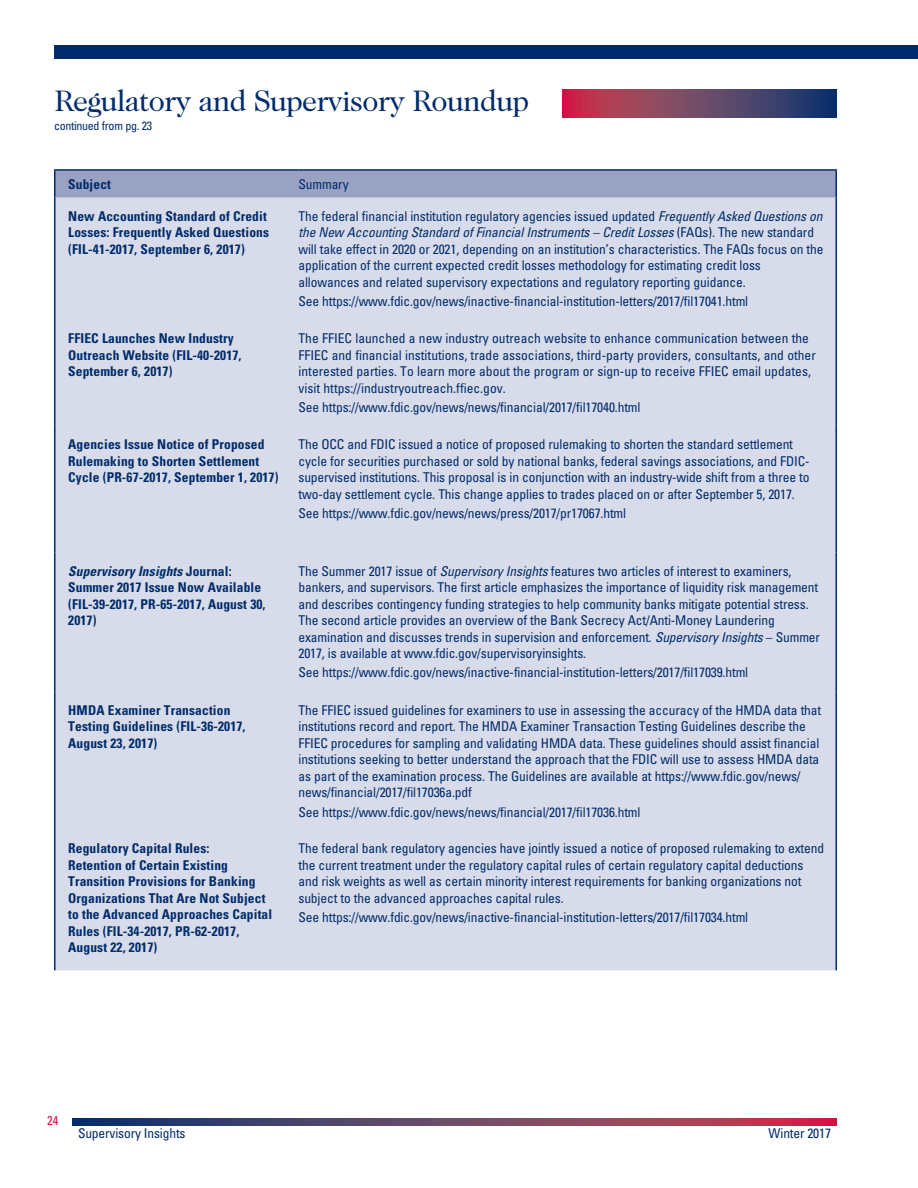
<style>
.page{position:relative;width:918px;height:1188px;background:#fff}
.page>*{position:absolute;margin:0;border:0;box-sizing:border-box;transform-origin:0 0}
.HeadA{font:30px "Caslon 224 Std";letter-spacing:-.025em;color:#002c6b}
.TableText_NoRule{font:condensed 13.5px/16.5px "Univers LT Std";letter-spacing:-.01em;color:#002c6b}
.RoundupTableBold{font:700 condensed 13.5px/16.5px "Univers LT Std";letter-spacing:.01em;color:#002c6b}
.t1{font:condensed 12.75px "Univers LT Std";color:#d20d44}
.t2{font:condensed 12px "Univers LT Std";letter-spacing:-.025em;color:#002c6b}
.s1{font-style:italic}
</style>
<div class="page">
<svg style="left:72px;top:1119px;width:765px;height:6px"></svg>
<svg style="left:562px;top:89px;width:275px;height:28px"></svg>
<div style="left:54px;top:45px;width:864px;height:13px;background:#002c6b"></div>
<div style="left:56px;top:198px;width:780px;height:772px;background:#d8dbe9"></div>
<hr style="left:54px;top:169px;width:244px;height:2px;background:#002c6b">
<hr style="left:54px;top:171px;width:2px;height:27px;background:#002c6b">
<hr style="left:298px;top:169px;width:539px;height:2px;background:#002c6b">
<svg style="left:55px;top:170px;width:782px;height:28px"></svg>
<hr style="left:54px;top:198px;width:2px;height:122px;background:#002c6b">
<hr style="left:836px;top:198px;width:1px;height:122px;background:#002c6b">
<hr style="left:54px;top:320px;width:2px;height:106px;background:#002c6b">
<hr style="left:836px;top:320px;width:1px;height:106px;background:#002c6b">
<hr style="left:54px;top:426px;width:2px;height:127px;background:#002c6b">
<hr style="left:836px;top:426px;width:1px;height:127px;background:#002c6b">
<hr style="left:54px;top:553px;width:2px;height:138px;background:#002c6b">
<hr style="left:836px;top:553px;width:1px;height:138px;background:#002c6b">
<hr style="left:54px;top:691px;width:2px;height:139px;background:#002c6b">
<hr style="left:836px;top:691px;width:1px;height:139px;background:#002c6b">
<hr style="left:54px;top:830px;width:2px;height:140px;background:#002c6b">
<hr style="left:836px;top:830px;width:1px;height:140px;background:#002c6b">
<p class="HeadA" style="left:54px;top:83px;width:477px">Regulatory and Supervisory Roundup</p>
<p class="t2" style="left:54px;top:119px;width:100px">continued from pg. 23</p>
<p class="RoundupTableBold" style="left:68px;top:176px;width:44px">Subject</p>
<p class="TableText_NoRule" style="left:299px;top:175px;width:52px">Summary</p>
<p class="RoundupTableBold" style="left:68px;top:208px;width:202px">New Accounting Standard of Credit<br>Losses: Frequently Asked Questions (FIL-41-2017, September 6, 2017)</p>
<p class="TableText_NoRule" style="left:298px;top:208px;width:526px">The federal financial institution regulatory agencies issued updated <span class="s1">Frequently Asked Questions on the New Accounting Standard of Financial Instruments – Credit Losses</span> (FAQs). The new standard will take effect in 2020 or 2021, depending on an institution’s characteristics. The FAQs focus on the application of the current expected credit losses methodology for estimating credit loss allowances and related supervisory expectations and regulatory reporting guidance.</p>
<p class="TableText_NoRule" style="left:298px;top:293px;width:451px">See https://www.fdic.gov/news/inactive-financial-institution-letters/2017/fil17041.html</p>
<p class="RoundupTableBold" style="left:68px;top:330px;width:175px">FFIEC Launches New Industry<br>Outreach Website (FIL-40-2017,<br>September 6, 2017)</p>
<p class="TableText_NoRule" style="left:299px;top:330px;width:519px">The FFIEC launched a new industry outreach website to enhance communication between the FFIEC and financial institutions, trade associations, third-party providers, consultants, and other interested parties. To learn more about the program or sign-up to receive FFIEC email updates, visit https://industryoutreach.ffiec.gov.</p>
<p class="TableText_NoRule" style="left:299px;top:399px;width:344px">See https://www.fdic.gov/news/news/financial/2017/fil17040.html</p>
<p class="RoundupTableBold" style="left:68px;top:436px;width:212px">Agencies Issue Notice of Proposed<br>Rulemaking to Shorten Settlement<br>Cycle (PR-67-2017, September 1, 2017)</p>
<p class="TableText_NoRule" style="left:299px;top:436px;width:513px">The OCC and FDIC issued a notice of proposed rulemaking to shorten the standard settlement cycle for securities purchased or sold by national banks, federal savings associations, and FDIC&shy;supervised institutions. This proposal is in conjunction with an industry-wide shift from a three to two-day settlement cycle. This change applies to trades placed on or after September 5, 2017.</p>
<p class="TableText_NoRule" style="left:299px;top:505px;width:329px">See https://www.fdic.gov/news/news/press/2017/pr17067.html</p>
<p class="RoundupTableBold" style="left:68px;top:563px;width:199px"><span class="s1">Supervisory Insights</span> Journal:<br>Summer 2017 Issue Now Available (FIL-39-2017, PR-65-2017, August 30,<br>2017)</p>
<p class="TableText_NoRule" style="left:298px;top:562px;width:523px">The Summer 2017 issue of <span class="s1">Supervisory Insights</span> features two articles of interest to examiners, bankers, and supervisors. The first article emphasizes the importance of liquidity risk management and describes contingency funding strategies to help community banks mitigate potential stress.<br>The second article provides an overview of the Bank Secrecy Act/Anti-Money Laundering examination and discusses trends in supervision and enforcement. <span class="s1">Supervisory Insights</span> – Summer 2017, is available at www.fdic.gov/supervisoryinsights.</p>
<p class="TableText_NoRule" style="left:298px;top:664px;width:451px">See https://www.fdic.gov/news/inactive-financial-institution-letters/2017/fil17039.html</p>
<p class="RoundupTableBold" style="left:68px;top:701px;width:179px">HMDA Examiner Transaction<br>Testing Guidelines (FIL-36-2017,<br>August 23, 2017)</p>
<p class="TableText_NoRule" style="left:299px;top:701px;width:524px">The FFIEC issued guidelines for examiners to use in assessing the accuracy of the HMDA data that institutions record and report. The HMDA Examiner Transaction Testing Guidelines describe the FFIEC procedures for sampling and validating HMDA data. These guidelines should assist financial institutions seeking to better understand the approach that the FDIC will use to assess HMDA data as part of the examination process. The Guidelines are available at https://www.fdic.gov/news/ news/financial/2017/fil17036a.pdf</p>
<p class="TableText_NoRule" style="left:299px;top:803px;width:344px">See https://www.fdic.gov/news/news/financial/2017/fil17036.html</p>
<p class="RoundupTableBold" style="left:68px;top:840px;width:205px">Regulatory Capital Rules:<br>Retention of Certain Existing<br>Transition Provisions for Banking<br>Organizations That Are Not Subject to the Advanced Approaches Capital<br>Rules (FIL-34-2017, PR-62-2017,<br>August 22, 2017)</p>
<p class="TableText_NoRule" style="left:298px;top:840px;width:527px">The federal bank regulatory agencies have jointly issued a notice of proposed rulemaking to extend the current treatment under the regulatory capital rules of certain regulatory capital deductions and risk weights as well as certain minority interest requirements for banking organizations not subject to the advanced approaches capital rules.</p>
<p class="TableText_NoRule" style="left:298px;top:909px;width:451px">See https://www.fdic.gov/news/inactive-financial-institution-letters/2017/fil17034.html</p>
<p class="t1" style="left:47px;top:1113px;width:13px">24</p>
<p class="TableText_NoRule" style="left:78px;top:1125px;width:109px">Supervisory Insights</p>
<p class="TableText_NoRule" style="left:769px;top:1125px;width:64px">Winter 2017</p>
</div>
